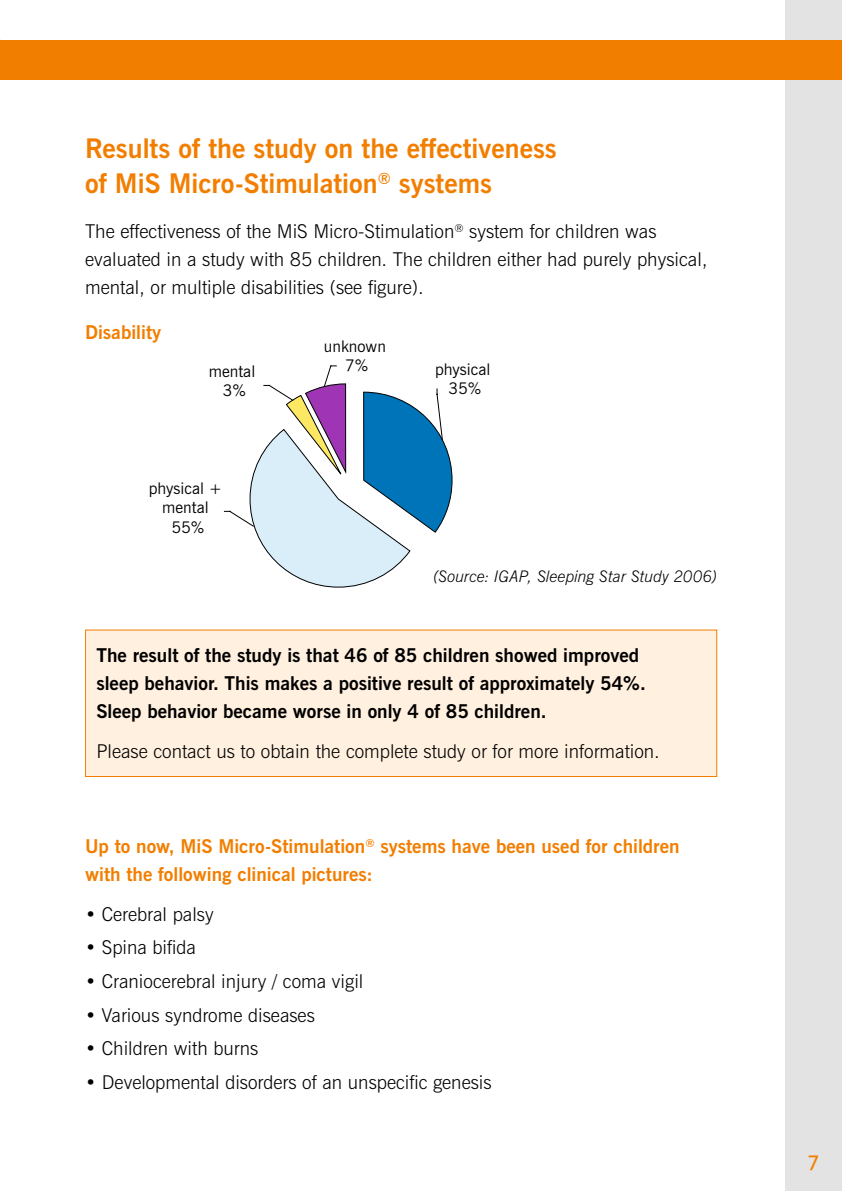
<style>
.page{position:relative;width:842px;height:1191px;background:#fff}
.page>*{position:absolute;margin:0;border:0;box-sizing:border-box;transform-origin:0 0}
.t1{font:700 27px/35px "News Gothic BT";color:#f27e00}
.t2{font:600 20px "News Gothic BT";color:#f27e00}
.t3{font:300 19px/28px "News Gothic BT";color:#000}
.t4{font:700 19px/28px "News Gothic BT";color:#000}
.t5{font:700 19px/28px "News Gothic BT";color:#f27e00}
.t6{font:16px/19.2px "News Gothic BT";color:#000;text-align:center}
.t7{font:italic 300 16px "News Gothic BT";color:#000}
</style>
<div class="page">
<div style="left:785px;top:0;width:57px;height:1191px;background:#e3e3e3"></div>
<div style="left:0;top:40px;width:842px;height:39px;background:#f27e00"></div>
<div style="left:85px;top:629px;width:632px;height:148px;background:#fff0df;border:1px solid #f27e00"></div>
<svg style="left:224px;top:365px;width:229px;height:222px"></svg>
<h1 class="t1" style="left:85px;top:130px;width:473px">Results of the study on the effectiveness of MiS Micro-Stimulation<sup>®</sup> systems</h1>
<p class="t3" style="left:85px;top:217px;width:624px">The effectiveness of the MiS Micro-Stimulation<sup>®</sup> system for children was evaluated in a study with 85 children. The children either had purely physical, mental, or multiple disabilities (see figure).</p>
<p class="t5" style="left:85px;top:317px;width:78px">Disability</p>
<p class="t6" style="left:209px;top:361px;width:48px">mental<br>3%</p>
<p class="t6" style="left:149px;top:479px;width:75px">physical + mental<br>55%</p>
<p class="t6" style="left:324px;top:336px;width:64px">unknown<br>7%</p>
<p class="t6" style="left:435px;top:359px;width:57px">physical<br>35%</p>
<p class="t7" style="left:433px;top:567px;width:285px">(Source: IGAP, Sleeping Star Study 2006)</p>
<p class="t4" style="left:96px;top:641px;width:551px">The result of the study is that 46 of 85 children showed improved sleep behavior. This makes a positive result of approximately 54%.<br>Sleep behavior became worse in only 4 of 85 children.</p>
<p class="t3" style="left:96px;top:736px;width:565px">Please contact us to obtain the complete study or for more information.</p>
<p class="t5" style="left:85px;top:832px;width:596px">Up to now, MiS Micro-Stimulation<sup>®</sup> systems have been used for children with the following clinical pictures:</p>
<p class="t3" style="left:85px;top:899px;width:130px">• Cerebral palsy</p>
<p class="t3" style="left:85px;top:933px;width:112px">• Spina bifida</p>
<p class="t3" style="left:85px;top:967px;width:280px">• Craniocerebral injury / coma vigil</p>
<p class="t3" style="left:85px;top:1000px;width:231px">• Various syndrome diseases</p>
<p class="t3" style="left:85px;top:1034px;width:175px">• Children with burns</p>
<p class="t3" style="left:85px;top:1068px;width:408px">• Developmental disorders of an unspecific genesis</p>
<p class="t2" style="left:808px;top:1151px;width:14px">7</p>
</div>
